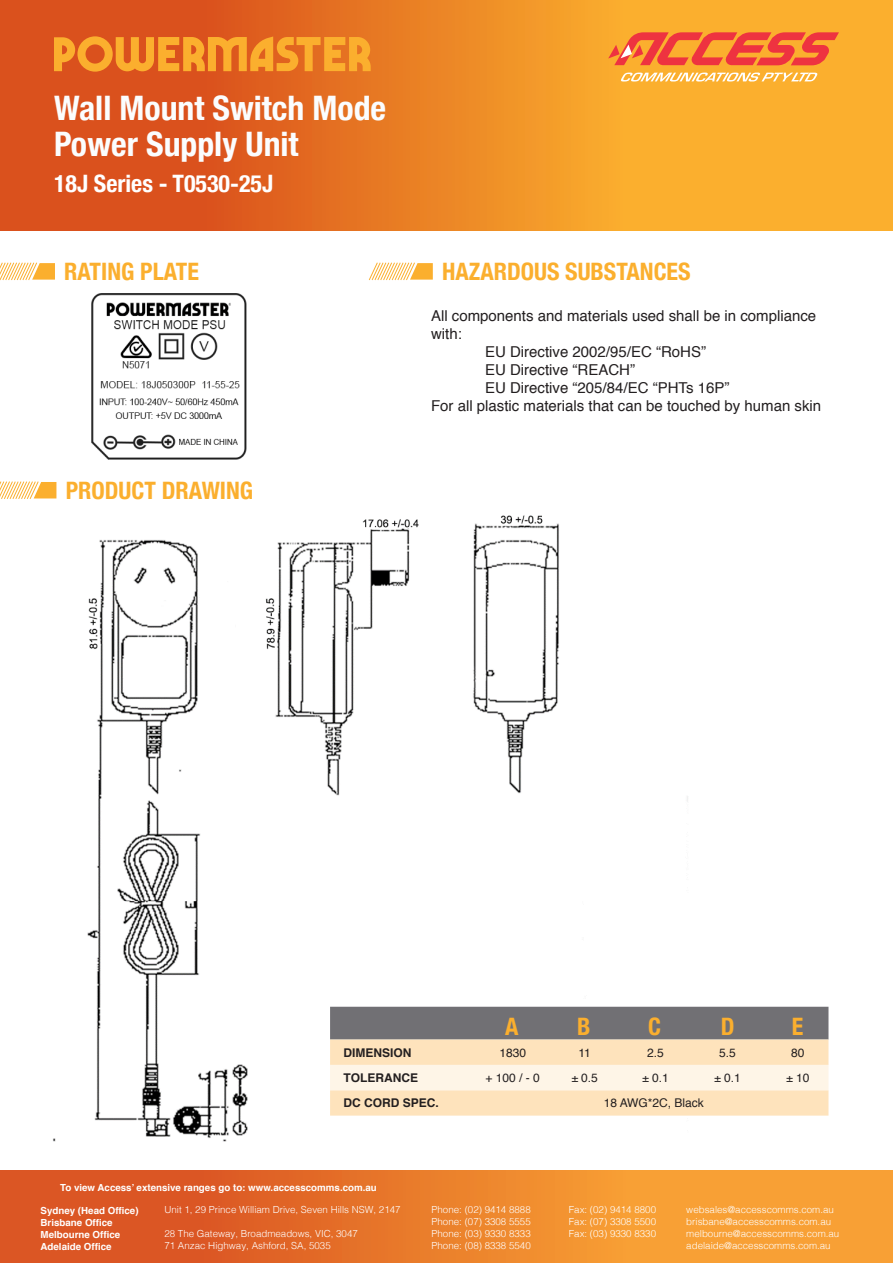
<style>
.page{position:relative;width:893px;height:1263px;background:#fff}
.page>*{position:absolute;margin:0;border:0;box-sizing:border-box;transform-origin:0 0}
.t1{font:700 condensed 33.75px "Helvetica Neue";color:#fbfdfe}
.t2{font:700 condensed 24px "Helvetica Neue";color:#fbaf2e}
.t3{font:700 condensed 24px "Helvetica Neue";color:#fff}
.TABLE_BODY_R{font:15px/18px "Helvetica";color:#231f20}
.TABLE_BODY_R-2{font:12px "Helvetica";color:#231f20}
.TABLE_BODY_R-3{font:700 12px "Helvetica";color:#231f20}
.t4{font:300 9.75px/12px "Helvetica";color:#fff}
.t5{font:700 9.75px/12px "Helvetica";color:#fff}
</style>
<div class="page">
<div style="left:0;top:1170px;width:893px;height:93px;background:linear-gradient(to right,#d64b21,#feb038)"></div>
<svg style="left:0;top:0;width:892px;height:231px;background:#eb8325"></svg>
<svg style="left:608px;top:32px;width:231px;height:33px;background:#f36a39"></svg>
<svg style="left:620px;top:73px;width:198px;height:9px"></svg>
<svg style="left:54px;top:36px;width:317px;height:36px;background:#ee8c27"></svg>
<svg style="left:0;top:262px;width:55px;height:19px"></svg>
<svg style="left:368px;top:262px;width:65px;height:19px"></svg>
<svg style="left:0;top:481px;width:56px;height:18px"></svg>
<img style="left:53px;top:515px;width:647px;height:627px">
<svg style="left:330px;top:1007px;width:498px;height:108px;background:#d3c4b0"></svg>
<img style="left:92px;top:293px;width:154px;height:167px">
<p class="t1" style="left:54px;top:80px;width:334px">Wall Mount Switch Mode</p>
<p class="t1" style="left:54px;top:116px;width:246px">Power Supply Unit</p>
<p class="t3" style="left:54px;top:163px;width:221px">18J Series - T0530-25J</p>
<p class="t2" style="left:64px;top:252px;width:136px">RATING PLATE</p>
<p class="t2" style="left:66px;top:470px;width:189px">PRODUCT DRAWING</p>
<p class="t2" style="left:442px;top:252px;width:250px">HAZARDOUS SUBSTANCES</p>
<p class="TABLE_BODY_R" style="left:431px;top:307px;width:387px">All components and materials used shall be in compliance with:</p>
<p class="TABLE_BODY_R" style="left:485px;top:343px;width:222px">EU Directive 2002/95/EC “RoHS”</p>
<p class="TABLE_BODY_R" style="left:485px;top:361px;width:151px">EU Directive “REACH”</p>
<p class="TABLE_BODY_R" style="left:485px;top:379px;width:246px">EU Directive “205/84/EC “PHTs 16P”</p>
<p class="TABLE_BODY_R" style="left:431px;top:397px;width:392px">For all plastic materials that can be touched by human skin</p>
<p class="t2" style="left:505px;top:1006px;width:15px">A</p>
<p class="t2" style="left:577px;top:1006px;width:15px">B</p>
<p class="t2" style="left:648px;top:1006px;width:14px">C</p>
<p class="t2" style="left:721px;top:1006px;width:15px">D</p>
<p class="t2" style="left:792px;top:1006px;width:13px">E</p>
<p class="TABLE_BODY_R-3" style="left:344px;top:1043px;width:70px">DIMENSION</p>
<p class="TABLE_BODY_R-2" style="left:499px;top:1043px;width:28px">1830</p>
<p class="TABLE_BODY_R-2" style="left:578px;top:1043px;width:14px">11</p>
<p class="TABLE_BODY_R-2" style="left:647px;top:1043px;width:18px">2.5</p>
<p class="TABLE_BODY_R-2" style="left:719px;top:1043px;width:18px">5.5</p>
<p class="TABLE_BODY_R-2" style="left:791px;top:1043px;width:15px">80</p>
<p class="TABLE_BODY_R-3" style="left:344px;top:1068px;width:76px">TOLERANCE</p>
<p class="TABLE_BODY_R-2" style="left:486px;top:1068px;width:56px">+ 100 / - 0</p>
<p class="TABLE_BODY_R-2" style="left:571px;top:1068px;width:28px">± 0.5</p>
<p class="TABLE_BODY_R-2" style="left:642px;top:1068px;width:28px">± 0.1</p>
<p class="TABLE_BODY_R-2" style="left:714px;top:1068px;width:28px">± 0.1</p>
<p class="TABLE_BODY_R-2" style="left:786px;top:1068px;width:25px">± 10</p>
<p class="TABLE_BODY_R-3" style="left:344px;top:1093px;width:97px">DC CORD SPEC.</p>
<p class="TABLE_BODY_R-2" style="left:604px;top:1094px;width:102px">18 AWG*2C, Black</p>
<p class="t5" style="left:60px;top:1181px;width:318px">To view Access’ extensive ranges go to: www.accesscomms.com.au</p>
<p class="t5" style="left:41px;top:1204px;width:100px">Sydney (Head Office)<br>Brisbane Office<br>Melbourne Office<br>Adelaide Office</p>
<p class="t4" style="left:164px;top:1203px;width:238px">Unit 1, 29 Prince William Drive, Seven Hills NSW, 2147</p>
<p class="t4" style="left:164px;top:1227px;width:195px">28 The Gateway, Broadmeadows, VIC, 3047<br>71 Anzac Highway, Ashford, SA, 5035</p>
<p class="t4" style="left:432px;top:1203px;width:101px;text-align:justify">Phone: (02) 9414 8888<br>Phone: (07) 3308 5555<br>Phone: (03) 9330 8333<br>Phone: (08) 8338 5540</p>
<p class="t4" style="left:569px;top:1203px;width:89px;text-align:justify">Fax: (02) 9414 8800<br>Fax: (07) 3308 5500<br>Fax: (03) 9330 8330</p>
<p class="t4" style="left:686px;top:1203px;width:155px">websales@accesscomms.com.au brisbane@accesscomms.com.au melbourne@accesscomms.com.au adelaide@accesscomms.com.au</p>
</div>
